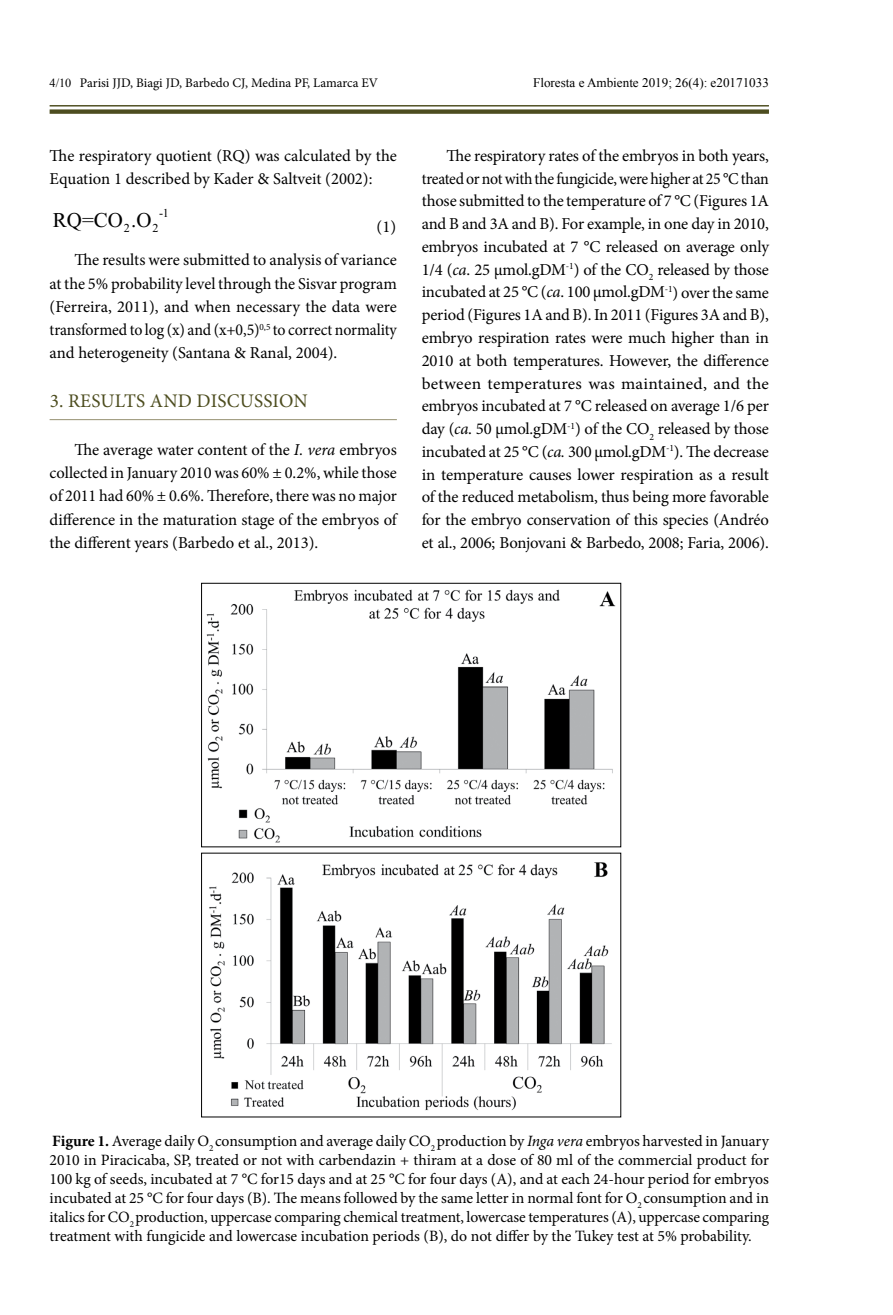
<style>
.page{position:relative;width:893px;height:1315px;background:#fff}
.page>*{position:absolute;margin:0;border:0;box-sizing:border-box;transform-origin:0 0}
.t1{font:21px "Times New Roman";color:#000}
.t2{font:19.25px "Minion Pro";letter-spacing:.01em;color:#4d4d1f}
.t3{font:16.62px/22.8px "Minion Pro";letter-spacing:-.005em;color:#000;text-align:justify}
.t4{font:15.75px/18.9px "Minion Pro";color:#000;text-align:justify}
.t5{font:13.12px "Minion Pro";color:#000}
.t6{font:13.12px "Times New Roman";color:#000}
.t7{font:12.08px "Times New Roman";color:#000}
.s1{font-family:"Times New Roman";font-size:12.25px}
.s2{font-size:21px}
.s3{font-style:italic}
.s4{font-weight:700}
</style>
<div class="page">
<div style="left:50px;top:109px;width:719px;height:5px;background:#4d4d1f"></div>
<hr style="left:50px;top:105px;width:719px;height:1px;background:#4d4d1f">
<hr style="left:50px;top:419px;width:347px;height:1px;background:#959071">
<img style="left:206px;top:589px;width:410px;height:254px">
<div style="left:201px;top:583px;width:420px;height:264px;border:1px solid #000"></div>
<img style="left:209px;top:862px;width:403px;height:249px">
<p class="t5" style="left:50px;top:74px;width:330px"><span class="s1">4/10</span> Parisi JJD, Biagi JD, Barbedo CJ, Medina PF, Lamarca EV</p>
<p class="t6" style="left:533px;top:74px;width:237px">Floresta e Ambiente 2019; 26(4): e20171033</p>
<p class="t3" style="left:50px;top:144px;width:349px;line-height:23.3px">The respiratory quotient (RQ) was calculated by the<br>Equation 1 described by Kader &amp; Saltveit (2002):</p>
<p class="t1" style="left:53px;top:213px;width:85px">RQ=CO .<sub>2</sub></p>
<p class="t7" style="left:152px;top:224px;width:8px">2</p>
<p class="t7" style="left:137px;top:209px;width:34px"><span class="s2">O</span> -1</p>
<p class="t3" style="left:74px;top:210px;width:324px;line-height:33.1px;text-align:right">(1)<br>The results were submitted to analysis of variance</p>
<p class="t3" style="left:50px;top:272px;width:349px;line-height:23.3px">at the 5% probability level through the Sisvar program (Ferreira, 2011), and when necessary the data were transformed to log (x) and (x+0,5)<sup>0,5</sup> to correct normality and heterogeneity (Santana &amp; Ranal, 2004).</p>
<p class="t2" style="left:50px;top:388px;width:260px">3. RESULTS AND DISCUSSION</p>
<p class="t3" style="left:50px;top:438px;width:349px;line-height:23.3px;text-indent:25px">The average water content of the <span class="s3">I. vera</span> embryos collected in January 2010 was 60% ± 0.2%, while those of 2011 had 60% ± 0.6%. Therefore, there was no major difference in the maturation stage of the embryos of the different years (Barbedo et al., 2013).</p>
<p class="t3" style="left:422px;top:144px;width:349px;text-indent:25px">The respiratory rates of the embryos in both years, treated or not with the fungicide, were higher at 25 °C than those submitted to the temperature of 7 °C (Figures 1A and B and 3A and B). For example, in one day in 2010, embryos incubated at 7 °C released on average only 1/4 (<span class="s3">ca</span>. 25 μmol.gDM<sup>-1</sup>) of the CO<sub>2</sub> released by those incubated at 25 °C (<span class="s3">ca</span>. 100 μmol.gDM<sup>-1</sup>) over the same period (Figures 1A and B). In 2011 (Figures 3A and B), embryo respiration rates were much higher than in 2010 at both temperatures. However, the difference between temperatures was maintained, and the embryos incubated at 7 °C released on average 1/6 per day (<span class="s3">ca</span>. 50 μmol.gDM<sup>-1</sup>) of the CO<sub>2</sub> released by those incubated at 25 °C (<span class="s3">ca.</span> 300 µmol.gDM<sup>-1</sup>). The decrease in temperature causes lower respiration as a result of the reduced metabolism, thus being more favorable for the embryo conservation of this species (Andréo et al., 2006; Bonjovani &amp; Barbedo, 2008; Faria, 2006).</p>
<p class="t4" style="left:50px;top:1131px;width:721px"><span class="s4">Figure 1.</span> Average daily O<sub>2</sub> consumption and average daily CO<sub>2</sub> production by <span class="s3">Inga vera</span> embryos harvested in January 2010 in Piracicaba, SP, treated or not with carbendazin + thiram at a dose of 80 ml of the commercial product for 100 kg of seeds, incubated at 7 °C for15 days and at 25 °C for four days (A), and at each 24-hour period for embryos incubated at 25 °C for four days (B). The means followed by the same letter in normal font for O<sub>2</sub> consumption and in italics for CO<sub>2</sub> production, uppercase comparing chemical treatment, lowercase temperatures (A), uppercase comparing treatment with fungicide and lowercase incubation periods (B), do not differ by the Tukey test at 5% probability.</p>
</div>
